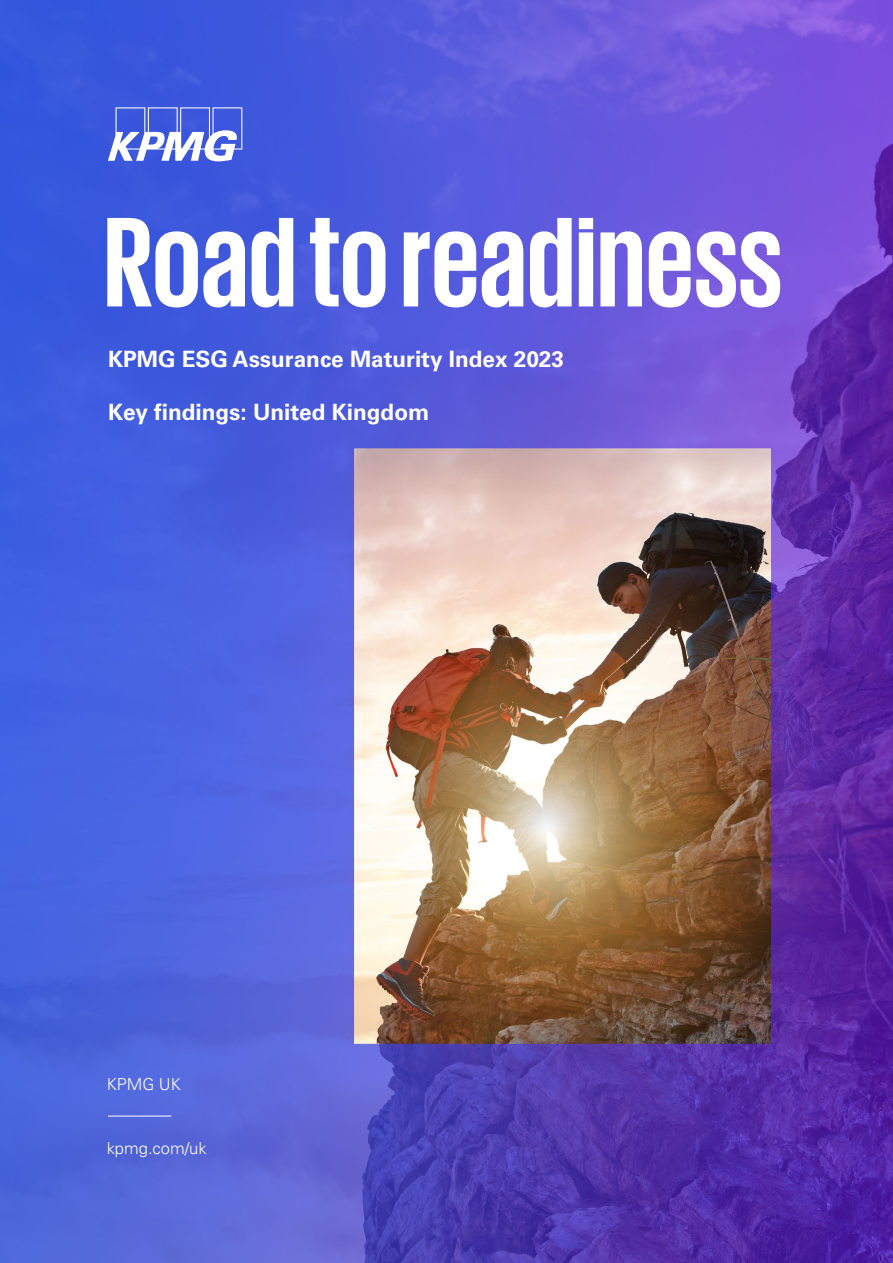
<style>
.page{position:relative;width:893px;height:1263px;background:#fff}
.page>*{position:absolute;margin:0;border:0;box-sizing:border-box;transform-origin:0 0}
.t1{font:700 130.5px "KPMG";letter-spacing:-.005em;color:#fff}
.t2{font:700 22.5px "Univers LT Std";color:#fff}
.t3{font:300 16.5px "Univers LT Std";color:#fff}
</style>
<div class="page">
<img style="left:0;top:0;width:893px;height:1263px">
<svg style="left:108px;top:107px;width:134px;height:54px"></svg>
<hr style="left:108px;top:1116px;width:63px;height:1px;background:#fff">
<h1 class="t1" style="left:104px;top:197px;width:681px">Road to readiness</h1>
<p class="t2" style="left:108px;top:346px;width:457px">KPMG ESG Assurance Maturity Index 2023</p>
<p class="t2" style="left:108px;top:399px;width:323px">Key findings: United Kingdom</p>
<p class="t3" style="left:107px;top:1074px;width:76px">KPMG UK</p>
<p class="t3" style="left:107px;top:1138px;width:101px">kpmg.com/uk</p>
</div>
